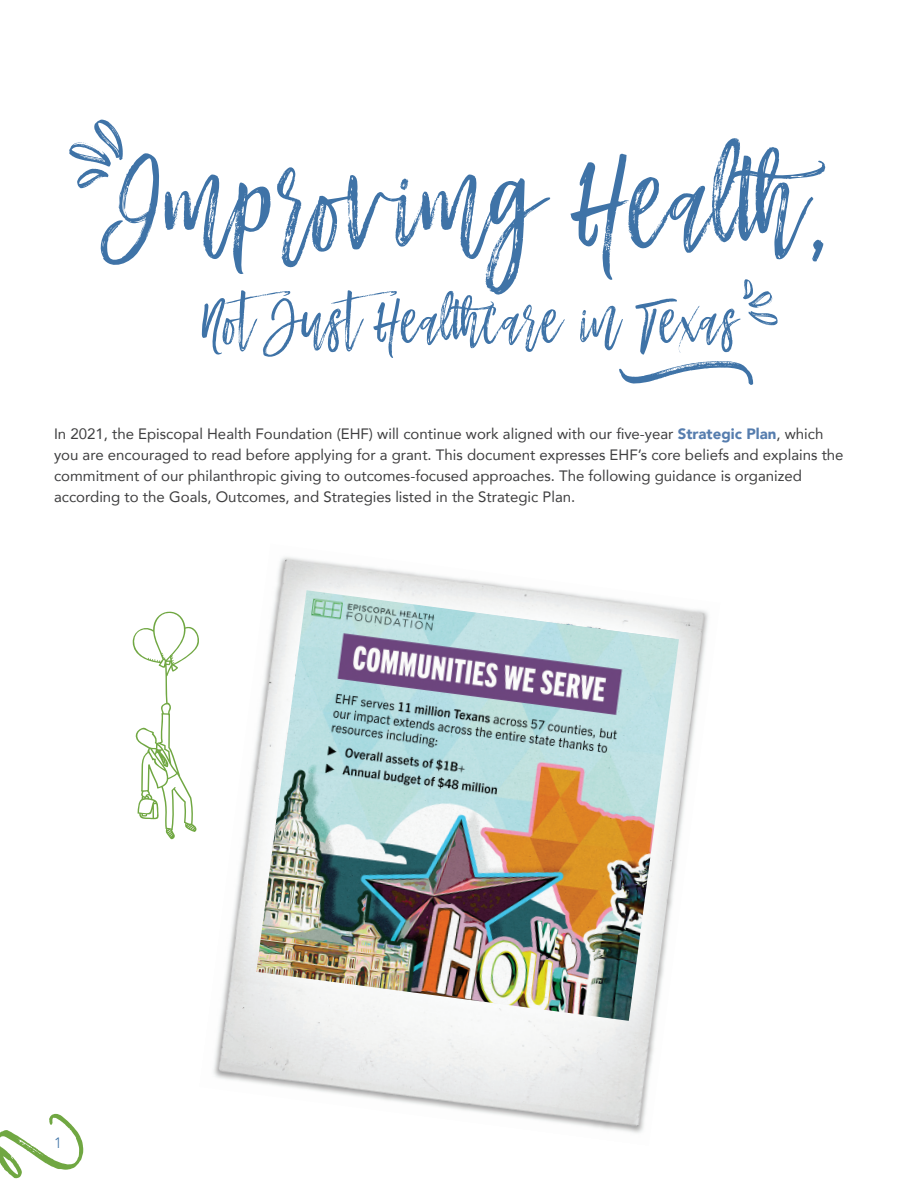
<style>
.page{position:relative;width:918px;height:1188px;background:#fff}
.page>*{position:absolute;margin:0;border:0;box-sizing:border-box;transform-origin:0 0}
.t1{font:151.95px "Mustache Brush Script";color:#3f73a7}
.t2{font:72px "Mustache Brush Script";color:#3f73a7}
.t3{font:15px/21px "Avenir";color:#3e3e3f}
.t4{font:300 15px "Avenir";color:#3f73a7}
.s1{font-weight:900;color:#567dae}
</style>
<div class="page">
<img style="left:213px;top:557px;width:496px;height:576px">
<img style="left:256px;top:590px;width:423px;height:431px">
<svg style="left:0;top:1114px;width:83px;height:64px"></svg>
<svg style="left:69px;top:120px;width:54px;height:68px"></svg>
<svg style="left:743px;top:279px;width:35px;height:46px"></svg>
<svg style="left:619px;top:361px;width:134px;height:24px"></svg>
<svg style="left:133px;top:611px;width:66px;height:228px"></svg>
<h1 class="t1" style="left:103px;top:125px;width:735px">Improvimg Health,</h1>
<h2 class="t2" style="left:202px;top:285px;width:538px">NotJustHealthcare in Texas</h2>
<p class="t3" style="left:54px;top:422px;width:791px">In 2021, the Episcopal Health Foundation (EHF) will continue work aligned with our five-year <span class="s1">Strategic Plan</span>, which you are encouraged to read before applying for a grant. This document expresses EHF’s core beliefs and explains the commitment of our philanthropic giving to outcomes-focused approaches. The following guidance is organized according to the Goals, Outcomes, and Strategies listed in the Strategic Plan.</p>
<p class="t4" style="left:54px;top:1133px;width:9px">1</p>
</div>
